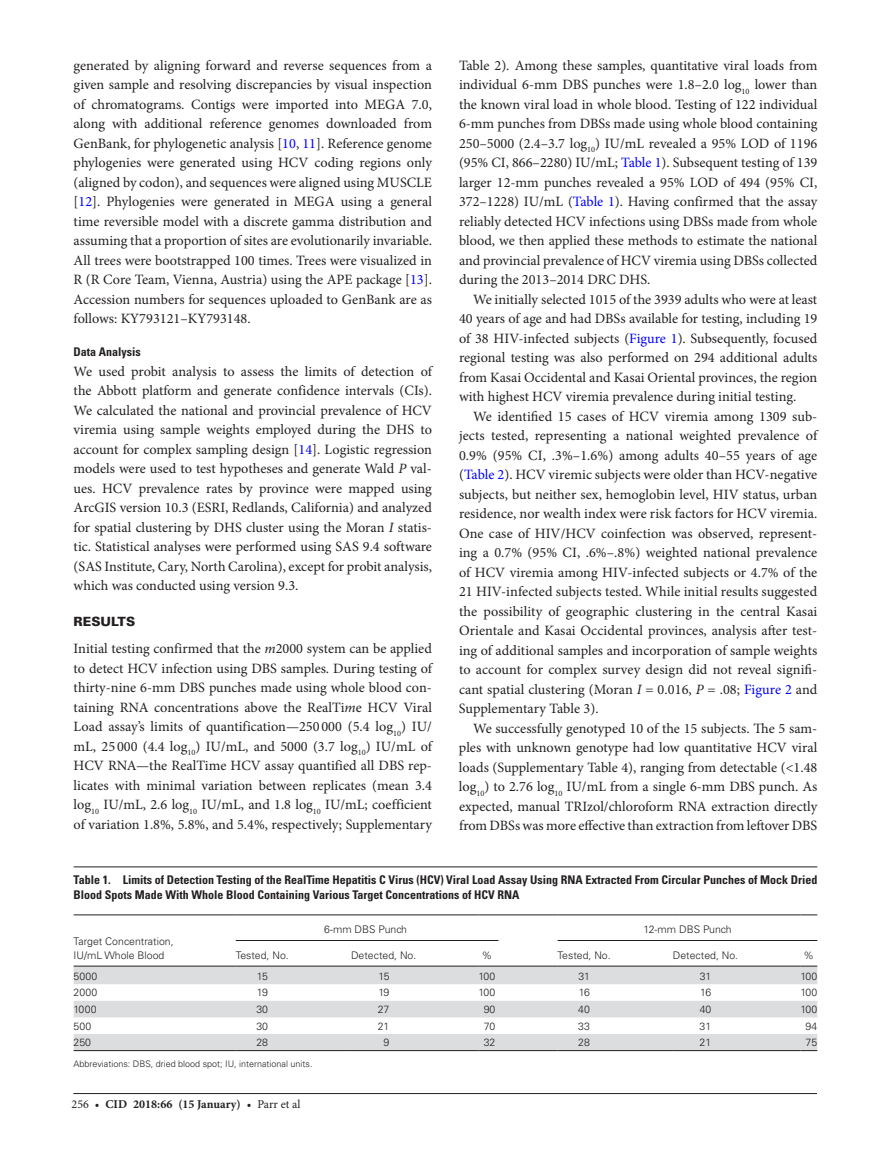
<style>
.page{position:relative;width:891px;height:1174px;background:#fff}
.page>*{position:absolute;margin:0;border:0;box-sizing:border-box;transform-origin:0 0}
.t1{font:14.25px/19.5px "Minion Pro";color:#231f20;text-align:justify}
.t2{font:900 12.75px "Univers LT Std";color:#231f20}
.t3{font:700 condensed 12px/15px "Univers LT Std";color:#231f20}
.t4{font:700 12px "Minion Pro";color:#231f20}
.t5{font:300 10.5px/13.5px "Univers LT Std";color:#231f20}
.t6{font:300 9px "Univers LT Std";color:#231f20}
.s1{color:#00f}
.s2{font-style:italic}
.s3{font-weight:400}
</style>
<div class="page">
<hr style="left:73px;top:1093px;width:744px;height:1px;background:#231f20">
<hr style="left:74px;top:866px;width:743px;height:1px;background:#231f20">
<svg style="left:74px;top:967px;width:743px;height:83px;fill:#dcdddf"></svg>
<hr style="left:236px;top:914px;width:115px;height:1px;background:#231f20">
<hr style="left:351px;top:914px;width:128px;height:1px;background:#231f20">
<hr style="left:479px;top:914px;width:79px;height:1px;background:#231f20">
<hr style="left:558px;top:914px;width:115px;height:1px;background:#231f20">
<hr style="left:673px;top:914px;width:127px;height:1px;background:#231f20">
<svg style="left:800px;top:914px;width:17px;height:1px"></svg>
<hr style="left:236px;top:966px;width:115px;height:1px;background:#231f20">
<hr style="left:351px;top:966px;width:128px;height:1px;background:#231f20">
<hr style="left:479px;top:966px;width:79px;height:1px;background:#231f20">
<hr style="left:558px;top:966px;width:115px;height:1px;background:#231f20">
<hr style="left:673px;top:966px;width:127px;height:1px;background:#231f20">
<svg style="left:800px;top:966px;width:17px;height:1px"></svg>
<hr style="left:74px;top:1050px;width:162px;height:1px;background:#231f20">
<hr style="left:236px;top:1050px;width:115px;height:1px;background:#231f20">
<hr style="left:351px;top:1050px;width:128px;height:1px;background:#231f20">
<hr style="left:479px;top:1050px;width:79px;height:1px;background:#231f20">
<hr style="left:558px;top:1050px;width:115px;height:1px;background:#231f20">
<hr style="left:673px;top:1050px;width:127px;height:1px;background:#231f20">
<svg style="left:800px;top:1050px;width:17px;height:1px"></svg>
<hr style="left:74px;top:914px;width:162px;height:1px;background:#231f20">
<hr style="left:74px;top:966px;width:162px;height:1px;background:#231f20">
<hr style="left:236px;top:940px;width:262px;height:1px;background:#231f20">
<hr style="left:558px;top:940px;width:259px;height:1px;background:#231f20">
<p class="t1" style="left:74px;top:55px;width:360px">generated by aligning forward and reverse sequences from a given sample and resolving discrepancies by visual inspection of chromatograms. Contigs were imported into MEGA 7.0, along with additional reference genomes downloaded from GenBank, for phylogenetic analysis [<span class="s1">10</span>, <span class="s1">11</span>]. Reference genome phylogenies were generated using HCV coding regions only (aligned by codon), and sequences were aligned using MUSCLE [<span class="s1">12</span>]. Phylogenies were generated in MEGA using a general time reversible model with a discrete gamma distribution and assuming that a proportion of sites are evolutionarily invariable.<br>All trees were bootstrapped 100 times. Trees were visualized in R (R Core Team, Vienna, Austria) using the APE package [<span class="s1">13</span>].<br>Accession numbers for sequences uploaded to GenBank are as follows: KY793121–KY793148.</p>
<p class="t3" style="left:74px;top:344px;width:69px">Data Analysis</p>
<p class="t1" style="left:74px;top:361px;width:360px">We used probit analysis to assess the limits of detection of the Abbott platform and generate confidence intervals (CIs).<br>We calculated the national and provincial prevalence of HCV viremia using sample weights employed during the DHS to account for complex sampling design [<span class="s1">14</span>]. Logistic regression models were used to test hypotheses and generate Wald <span class="s2">P</span> val&shy;ues. HCV prevalence rates by province were mapped using ArcGIS version 10.3 (ESRI, Redlands, California) and analyzed for spatial clustering by DHS cluster using the Moran <span class="s2">I</span> statis&shy;tic. Statistical analyses were performed using SAS 9.4 software (SAS Institute, Cary, North Carolina), except for probit analysis, which was conducted using version 9.3.</p>
<p class="t2" style="left:74px;top:614px;width:63px">RESULTS</p>
<p class="t1" style="left:74px;top:639px;width:360px">Initial testing confirmed that the <span class="s2">m</span>2000 system can be applied to detect HCV infection using DBS samples. During testing of thirty-nine 6-mm DBS punches made using whole blood con&shy;taining RNA concentrations above the RealTi<span class="s2">m</span>e HCV Viral Load assay’s limits of quantification—250 000 (5.4 log<sub>10</sub>) IU/ mL, 25 000 (4.4 log<sub>10</sub>) IU/mL, and 5000 (3.7 log<sub>10</sub>) IU/mL of HCV RNA—the RealTime HCV assay quantified all DBS rep&shy;licates with minimal variation between replicates (mean 3.4 log<sub>10</sub> IU/mL, 2.6 log<sub>10</sub> IU/mL, and 1.8 log<sub>10</sub> IU/mL; coefficient of variation 1.8%, 5.8%, and 5.4%, respectively; Supplementary</p>
<p class="t1" style="left:459px;top:55px;width:360px">Table 2). Among these samples, quantitative viral loads from individual 6-mm DBS punches were 1.8–2.0 log<sub>10</sub> lower than the known viral load in whole blood. Testing of 122 individual 6-mm punches from DBSs made using whole blood containing 250–5000 (2.4–3.7 log<sub>10</sub>) IU/mL revealed a 95% LOD of 1196 (95% CI, 866–2280) IU/mL; <span class="s1">Table 1</span>). Subsequent testing of 139 larger 12-mm punches revealed a 95% LOD of 494 (95% CI, 372–1228) IU/mL (<span class="s1">Table 1</span>). Having confirmed that the assay reliably detected HCV infections using DBSs made from whole blood, we then applied these methods to estimate the national and provincial prevalence of HCV viremia using DBSs collected during the 2013–2014 DRC DHS.</p>
<p class="t1" style="left:459px;top:289px;width:360px;text-indent:14px">We initially selected 1015 of the 3939 adults who were at least 40 years of age and had DBSs available for testing, including 19 of 38 HIV-infected subjects (<span class="s1">Figure 1</span>). Subsequently, focused regional testing was also performed on 294 additional adults from Kasai Occidental and Kasai Oriental provinces, the region with highest HCV viremia prevalence during initial testing.</p>
<p class="t1" style="left:459px;top:406px;width:360px;text-indent:14px">We identified 15 cases of HCV viremia among 1309 sub&shy;jects tested, representing a national weighted prevalence of 0.9% (95% CI, .3%–1.6%) among adults 40–55 years of age (<span class="s1">Table 2</span>). HCV viremic subjects were older than HCV-negative subjects, but neither sex, hemoglobin level, HIV status, urban residence, nor wealth index were risk factors for HCV viremia.<br>One case of HIV/HCV coinfection was observed, represent&shy;ing a 0.7% (95% CI, .6%–.8%) weighted national prevalence of HCV viremia among HIV-infected subjects or 4.7% of the 21 HIV-infected subjects tested. While initial results suggested the possibility of geographic clustering in the central Kasai Orientale and Kasai Occidental provinces, analysis after test&shy;ing of additional samples and incorporation of sample weights to account for complex survey design did not reveal signifi&shy;cant spatial clustering (Moran <span class="s2">I</span> = 0.016, <span class="s2">P</span> = .08; <span class="s1">Figure 2</span> and Supplementary Table 3).</p>
<p class="t1" style="left:459px;top:718px;width:360px;text-indent:14px">We successfully genotyped 10 of the 15 subjects. The 5 sam&shy;ples with unknown genotype had low quantitative HCV viral loads (Supplementary Table 4), ranging from detectable (&lt;1.48 log<sub>10</sub>) to 2.76 log<sub>10</sub> IU/mL from a single 6-mm DBS punch. As expected, manual TRIzol/chloroform RNA extraction directly from DBSs was more effective than extraction from leftover DBS</p>
<p class="t3" style="left:74px;top:872px;width:745px">Table 1. Limits of Detection Testing of the RealTime Hepatitis C Virus (HCV) Viral Load Assay Using RNA Extracted From Circular Punches of Mock Dried<br>Blood Spots Made With Whole Blood Containing Various Target Concentrations of HCV RNA</p>
<p class="t5" style="left:74px;top:935px;width:101px">Target Concentration,<br>IU/mL Whole Blood</p>
<p class="t5" style="left:324px;top:923px;width:84px">6-mm DBS Punch</p>
<p class="t5" style="left:643px;top:923px;width:90px">12-mm DBS Punch</p>
<p class="t5" style="left:236px;top:948px;width:55px">Tested, No.</p>
<p class="t5" style="left:351px;top:948px;width:67px">Detected, No.</p>
<p class="t5" style="left:482px;top:948px;width:12px">%</p>
<p class="t5" style="left:558px;top:948px;width:55px">Tested, No.</p>
<p class="t5" style="left:673px;top:948px;width:67px">Detected, No.</p>
<p class="t5" style="left:804px;top:948px;width:12px">%</p>
<p class="t5" style="left:74px;top:969px;width:25px">5000</p>
<p class="t5" style="left:257px;top:969px;width:13px">15</p>
<p class="t5" style="left:378px;top:969px;width:13px">15</p>
<p class="t5" style="left:479px;top:969px;width:18px">100</p>
<p class="t5" style="left:578px;top:969px;width:13px">31</p>
<p class="t5" style="left:700px;top:969px;width:13px">31</p>
<p class="t5" style="left:800px;top:969px;width:18px">100</p>
<p class="t5" style="left:74px;top:986px;width:25px">2000</p>
<p class="t5" style="left:257px;top:986px;width:13px">19</p>
<p class="t5" style="left:378px;top:986px;width:13px">19</p>
<p class="t5" style="left:479px;top:986px;width:18px">100</p>
<p class="t5" style="left:579px;top:986px;width:13px">16</p>
<p class="t5" style="left:700px;top:986px;width:13px">16</p>
<p class="t5" style="left:800px;top:986px;width:18px">100</p>
<p class="t5" style="left:74px;top:1002px;width:24px">1000</p>
<p class="t5" style="left:256px;top:1002px;width:13px">30</p>
<p class="t5" style="left:378px;top:1002px;width:13px">27</p>
<p class="t5" style="left:484px;top:1002px;width:13px">90</p>
<p class="t5" style="left:578px;top:1002px;width:13px">40</p>
<p class="t5" style="left:700px;top:1002px;width:13px">40</p>
<p class="t5" style="left:800px;top:1002px;width:18px">100</p>
<p class="t5" style="left:74px;top:1019px;width:19px">500</p>
<p class="t5" style="left:256px;top:1019px;width:13px">30</p>
<p class="t5" style="left:378px;top:1019px;width:13px">21</p>
<p class="t5" style="left:484px;top:1019px;width:13px">70</p>
<p class="t5" style="left:578px;top:1019px;width:13px">33</p>
<p class="t5" style="left:700px;top:1019px;width:13px">31</p>
<p class="t5" style="left:806px;top:1019px;width:13px">94</p>
<p class="t5" style="left:74px;top:1036px;width:19px">250</p>
<p class="t5" style="left:256px;top:1036px;width:13px">28</p>
<p class="t5" style="left:384px;top:1036px;width:7px">9</p>
<p class="t5" style="left:484px;top:1036px;width:13px">32</p>
<p class="t5" style="left:578px;top:1036px;width:13px">28</p>
<p class="t5" style="left:700px;top:1036px;width:13px">21</p>
<p class="t5" style="left:806px;top:1036px;width:13px">75</p>
<p class="t6" style="left:74px;top:1059px;width:240px">Abbreviations: DBS, dried blood spot; IU, international units.</p>
<p class="t4" style="left:72px;top:1095px;width:231px"><span class="s3">256 •</span> CID 2018:66 (15 January) <span class="s3">• Parr et al</span></p>
</div>
